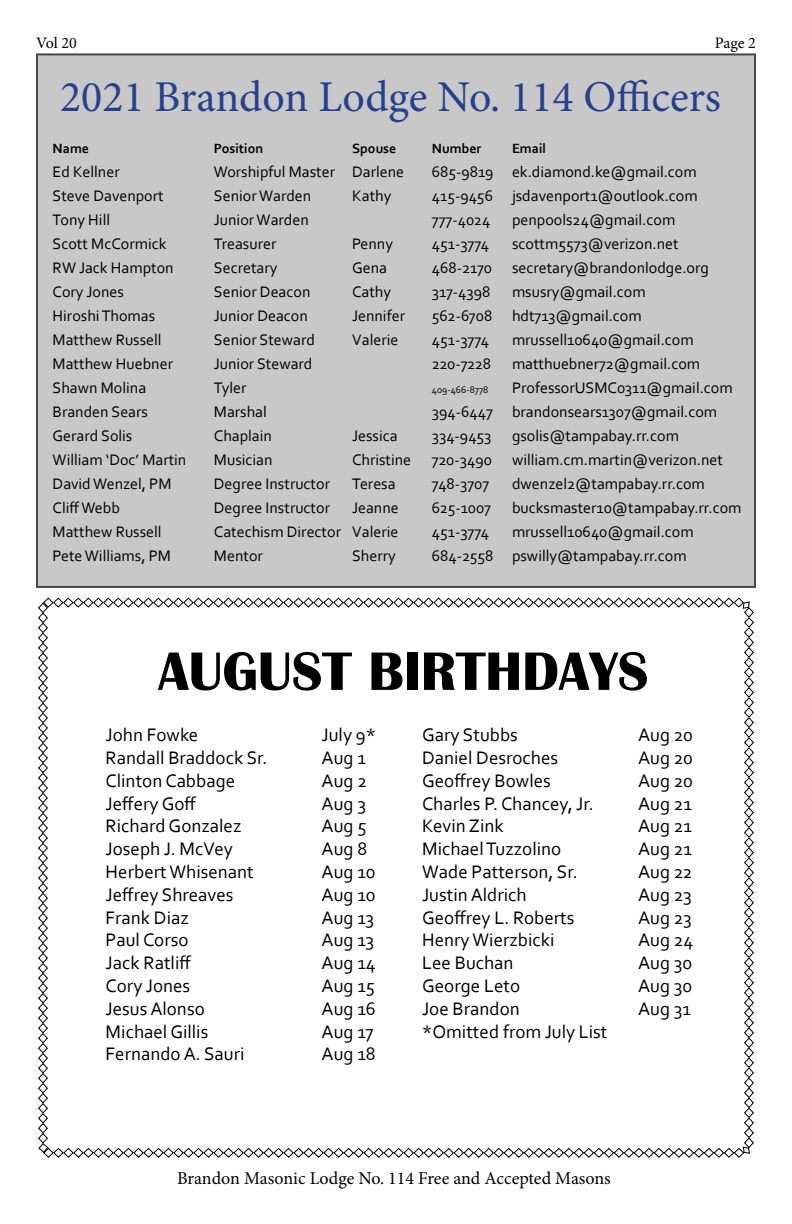
<style>
.page{position:relative;width:792px;height:1224px;background:#fff}
.page>*{position:absolute;margin:0;border:0;box-sizing:border-box;transform-origin:0 0}
.t1{font:700 56px "Britannic";color:#000}
.t2{font:44px "Minion Pro";color:#25408f}
.t3{font:19px "Corbel";color:#000}
.t4{font:18px "Minion Pro";letter-spacing:-.015em;color:#000}
.t5{font:16px/24px "Corbel";color:#000}
.t6{font:16px "Minion Pro";color:#000}
.t7{font:700 14px "Corbel";color:#000}
.t8{font:10px "Corbel";color:#000}
</style>
<div class="page">
<div style="left:36px;top:53px;width:720px;height:535px;background:#c8c8c8;border:2px solid #464547"></div>
<svg style="left:38px;top:597px;width:716px;height:561px"></svg>
<p class="t6" style="left:36px;top:32px;width:42px">Vol 20</p>
<p class="t6" style="left:715px;top:32px;width:43px">Page 2</p>
<h2 class="t2" style="left:60px;top:67px;width:663px">2021 Brandon Lodge No. 114 Officers</h2>
<p class="t7" style="left:53px;top:140px;width:38px">Name</p>
<p class="t5" style="left:53px;top:159px;width:135px">Ed Kellner<br>Steve Davenport<br>Tony Hill<br>Scott McCormick<br>RW Jack Hampton<br>Cory Jones<br>Hiroshi Thomas<br>Matthew Russell<br>Matthew Huebner<br>Shawn Molina<br>Branden Sears<br>Gerard Solis<br>William ‘Doc’ Martin<br>David Wenzel, PM<br>Cliff Webb<br>Matthew Russell<br>Pete Williams, PM</p>
<p class="t7" style="left:214px;top:140px;width:51px">Position</p>
<p class="t5" style="left:214px;top:159px;width:129px">Worshipful Master<br>Senior Warden<br>Junior Warden<br>Treasurer<br>Secretary<br>Senior Deacon<br>Junior Deacon<br>Senior Steward<br>Junior Steward<br>Tyler<br>Marshal<br>Chaplain<br>Musician<br>Degree Instructor<br>Degree Instructor<br>Catechism Director<br>Mentor</p>
<p class="t7" style="left:352px;top:140px;width:46px">Spouse</p>
<p class="t5" style="left:352px;top:159px;width:54px">Darlene<br>Kathy</p>
<p class="t5" style="left:352px;top:231px;width:54px">Penny<br>Gena<br>Cathy<br>Jennifer<br>Valerie</p>
<p class="t5" style="left:352px;top:423px;width:61px">Jessica<br>Christine<br>Teresa<br>Jeanne<br>Valerie<br>Sherry</p>
<p class="t7" style="left:432px;top:140px;width:51px">Number</p>
<p class="t5" style="left:432px;top:159px;width:63px">685-9819<br>415-9456<br>777-4024<br>451-3774<br>468-2170<br>317-4398<br>562-6708<br>451-3774<br>220-7228</p>
<p class="t8" style="left:432px;top:383px;width:58px">409-466-8778</p>
<p class="t5" style="left:432px;top:399px;width:63px">394-6447<br>334-9453<br>720-3490<br>748-3707<br>625-1007<br>451-3774<br>684-2558</p>
<p class="t7" style="left:512px;top:140px;width:36px">Email</p>
<p class="t5" style="left:512px;top:159px;width:231px">ek.diamond.ke@gmail.com jsdavenport1@outlook.com penpools24@gmail.com scottm5573@verizon.net secretary@brandonlodge.org msusry@gmail.com hdt713@gmail.com mrussell10640@gmail.com matthuebner72@gmail.com<br>ProfessorUSMC0311@gmail.com brandonsears1307@gmail.com gsolis@tampabay.rr.com william.cm.martin@verizon.net dwenzel2@tampabay.rr.com bucksmaster10@tampabay.rr.com mrussell10640@gmail.com pswilly@tampabay.rr.com</p>
<h1 class="t1" style="left:158px;top:640px;width:492px">AUGUST BIRTHDAYS</h1>
<p class="t3" style="left:106px;top:723px;width:94px">John Fowke</p>
<p class="t3" style="left:322px;top:723px;width:56px">July 9*</p>
<p class="t3" style="left:106px;top:746px;width:163px">Randall Braddock Sr.</p>
<p class="t3" style="left:322px;top:746px;width:46px">Aug 1</p>
<p class="t3" style="left:106px;top:769px;width:131px">Clinton Cabbage</p>
<p class="t3" style="left:322px;top:769px;width:47px">Aug 2</p>
<p class="t3" style="left:106px;top:792px;width:92px">Jeffery Goff</p>
<p class="t3" style="left:322px;top:792px;width:46px">Aug 3</p>
<p class="t3" style="left:106px;top:814px;width:137px">Richard Gonzalez</p>
<p class="t3" style="left:322px;top:814px;width:46px">Aug 5</p>
<p class="t3" style="left:106px;top:837px;width:129px">Joseph J. McVey</p>
<p class="t3" style="left:322px;top:837px;width:47px">Aug 8</p>
<p class="t3" style="left:106px;top:860px;width:150px">Herbert Whisenant</p>
<p class="t3" style="left:322px;top:860px;width:56px">Aug 10</p>
<p class="t3" style="left:106px;top:883px;width:129px">Jeffrey Shreaves</p>
<p class="t3" style="left:322px;top:883px;width:56px">Aug 10</p>
<p class="t3" style="left:106px;top:906px;width:85px">Frank Diaz</p>
<p class="t3" style="left:322px;top:906px;width:54px">Aug 13</p>
<p class="t3" style="left:106px;top:928px;width:84px">Paul Corso</p>
<p class="t3" style="left:322px;top:928px;width:54px">Aug 13</p>
<p class="t3" style="left:106px;top:951px;width:87px">Jack Ratliff</p>
<p class="t3" style="left:322px;top:951px;width:56px">Aug 14</p>
<p class="t3" style="left:106px;top:974px;width:86px">Cory Jones</p>
<p class="t3" style="left:322px;top:974px;width:55px">Aug 15</p>
<p class="t3" style="left:106px;top:997px;width:101px">Jesus Alonso</p>
<p class="t3" style="left:322px;top:997px;width:56px">Aug 16</p>
<p class="t3" style="left:106px;top:1020px;width:104px">Michael Gillis</p>
<p class="t3" style="left:322px;top:1020px;width:54px">Aug 17</p>
<p class="t3" style="left:106px;top:1042px;width:140px">Fernando A. Sauri</p>
<p class="t3" style="left:322px;top:1042px;width:56px">Aug 18</p>
<p class="t3" style="left:422px;top:723px;width:97px">Gary Stubbs</p>
<p class="t3" style="left:638px;top:723px;width:56px">Aug 20</p>
<p class="t3" style="left:422px;top:746px;width:138px">Daniel Desroches</p>
<p class="t3" style="left:638px;top:746px;width:56px">Aug 20</p>
<p class="t3" style="left:422px;top:769px;width:130px">Geoffrey Bowles</p>
<p class="t3" style="left:638px;top:769px;width:56px">Aug 20</p>
<p class="t3" style="left:422px;top:792px;width:173px">Charles P. Chancey, Jr.</p>
<p class="t3" style="left:638px;top:792px;width:56px">Aug 21</p>
<p class="t3" style="left:422px;top:814px;width:83px">Kevin Zink</p>
<p class="t3" style="left:638px;top:814px;width:56px">Aug 21</p>
<p class="t3" style="left:422px;top:837px;width:141px">Michael Tuzzolino</p>
<p class="t3" style="left:638px;top:837px;width:56px">Aug 21</p>
<p class="t3" style="left:422px;top:860px;width:157px">Wade Patterson, Sr.</p>
<p class="t3" style="left:638px;top:860px;width:56px">Aug 22</p>
<p class="t3" style="left:422px;top:883px;width:106px">Justin Aldrich</p>
<p class="t3" style="left:638px;top:883px;width:55px">Aug 23</p>
<p class="t3" style="left:422px;top:906px;width:154px">Geoffrey L. Roberts</p>
<p class="t3" style="left:638px;top:906px;width:55px">Aug 23</p>
<p class="t3" style="left:422px;top:928px;width:134px">Henry Wierzbicki</p>
<p class="t3" style="left:638px;top:928px;width:57px">Aug 24</p>
<p class="t3" style="left:422px;top:951px;width:93px">Lee Buchan</p>
<p class="t3" style="left:638px;top:951px;width:56px">Aug 30</p>
<p class="t3" style="left:422px;top:974px;width:100px">George Leto</p>
<p class="t3" style="left:638px;top:974px;width:56px">Aug 30</p>
<p class="t3" style="left:422px;top:997px;width:99px">Joe Brandon</p>
<p class="t3" style="left:638px;top:997px;width:54px">Aug 31</p>
<p class="t3" style="left:422px;top:1020px;width:187px">*Omitted from July List</p>
<p class="t4" style="left:177px;top:1166px;width:435px">Brandon Masonic Lodge No. 114 Free and Accepted Masons</p>
</div>
